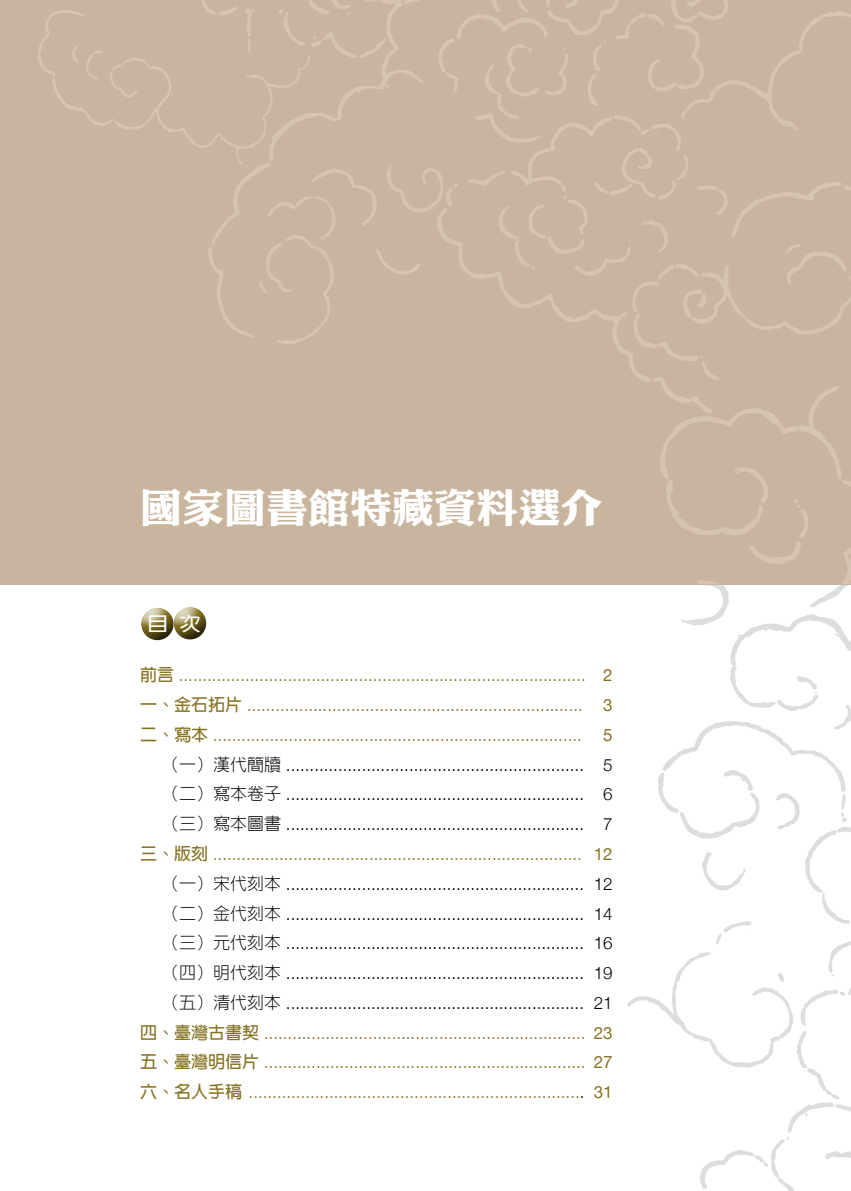
<style>
.page{position:relative;width:851px;height:1191px;background:#fff}
.page>*{position:absolute;margin:0;border:0;box-sizing:border-box;transform-origin:0 0}
.t1{font:40px "DF Li King Hei Std W8";color:#fff;scale:1.05 1}
.t2{font:700 19.2px "AR New Hei B5";color:#fff;scale:1.11 1}
.t3{font:300 17px/29.8px "Helvetica Neue";color:#867322;text-align:right}
.s1{font-family:"AR New Hei B5";font-weight:700}
.s2{font-weight:400}
.s3{font-family:"AR New Hei B5";color:#000}
.s4{color:#000}
</style>
<div class="page">
<img style="left:0;top:584px;width:850px;height:607px">
<div style="left:0;top:0;width:850px;height:584px;background:#c9b59d"></div>
<div style="left:139px;top:605px;width:36px;height:23px;background:#fff"></div>
<div style="left:139px;top:609px;width:36px;height:32px;background:#000;opacity:.75"></div>
<div style="left:171px;top:604px;width:36px;height:23px;background:#fff"></div>
<div style="left:171px;top:608px;width:36px;height:32px;background:#000;opacity:.75"></div>
<h1 class="t1" style="left:140px;top:486px;width:441px">國家圖書館特藏資料選介</h1>
<p class="t2" style="left:147px;top:614px;width:50px">目次</p>
<p class="t3" style="left:140px;top:660px;width:474px"><span class="s1">前言</span> ...................................................................................... <span class="s2">2</span><span class="s1">一、金石拓片</span> ....................................................................... <span class="s2">3</span><span class="s1">二、寫本</span> .............................................................................. <span class="s2">5</span><span class="s3">（一）漢代簡牘</span> <span class="s4">............................................................... 5<br></span><span class="s3">（二）寫本卷子</span> <span class="s4">............................................................... 6<br></span><span class="s3">（三）寫本圖書</span> <span class="s4">............................................................... 7<br></span><span class="s1">三、版刻</span> .............................................................................. <span class="s2">12</span><span class="s3">（一）宋代刻本</span> <span class="s4">............................................................... 12<br></span><span class="s3">（二）金代刻本</span> <span class="s4">............................................................... 14<br></span><span class="s3">（三）元代刻本</span> <span class="s4">............................................................... 16<br></span><span class="s3">（四）明代刻本</span> <span class="s4">............................................................... 19<br></span><span class="s3">（五）清代刻本</span> <span class="s4">............................................................... 21<br></span><span class="s1">四、臺灣古書契</span> .................................................................... <span class="s2">23</span><span class="s1">五、臺灣明信片</span> .................................................................... <span class="s2">27</span><span class="s1">六、名人手稿</span> ......................................................................<span class="s4">.</span> <span class="s2">31</span></p>
</div>
